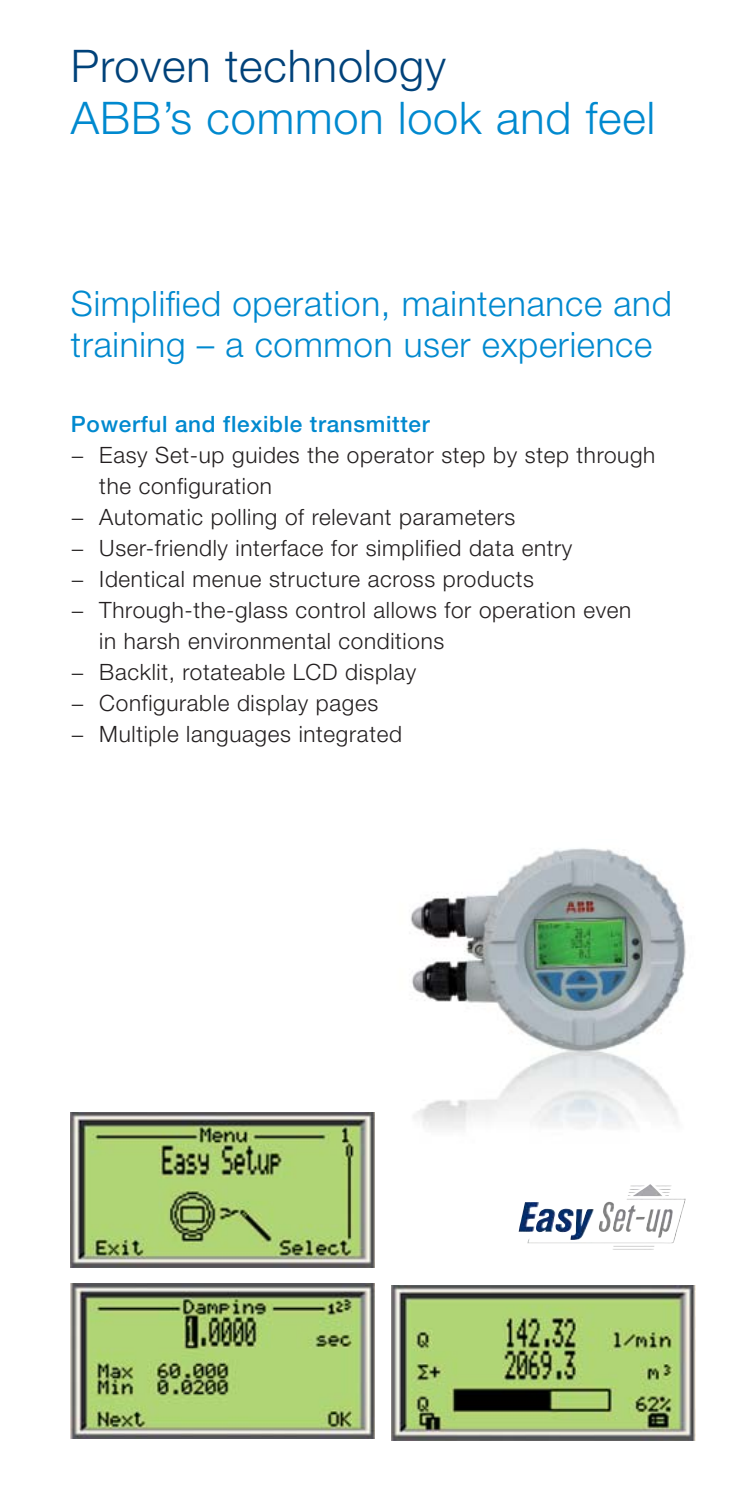
<style>
.page{position:relative;width:745px;height:1489px;background:#fff}
.page>*{position:absolute;margin:0;border:0;box-sizing:border-box;transform-origin:0 0}
.t1{font:300 45px "Helvetica Neue LT Pro";letter-spacing:.02em;color:#0089cf}
.t2{font:300 45px "Helvetica Neue LT Pro";letter-spacing:.02em;color:#00427a}
.t3{font:300 35px/41.2px "Helvetica Neue LT Pro";letter-spacing:.02em;color:#0089cf}
.t4{font:300 22.5px "Helvetica Neue LT Pro";letter-spacing:.03em;color:#231f20}
.t5{font:500 22.5px "Helvetica Neue LT Pro";letter-spacing:.03em;color:#0089cf}
</style>
<div class="page">
<img style="left:410px;top:848px;width:276px;height:281px">
<img style="left:518px;top:1184px;width:167px;height:59px">
<img style="left:71px;top:1112px;width:303px;height:155px">
<img style="left:71px;top:1283px;width:303px;height:155px">
<img style="left:391px;top:1285px;width:303px;height:155px">
<h1 class="t2" style="left:71px;top:50px;width:376px">Proven technology</h1>
<h1 class="t1" style="left:71px;top:102px;width:585px">ABB’s common look and feel</h1>
<h2 class="t3" style="left:71px;top:287px;width:602px">Simplified operation, maintenance and training – a common user experience</h2>
<p class="t5" style="left:71px;top:415px;width:360px">Powerful and flexible transmitter</p>
<p class="t4" style="left:71px;top:446px;width:585px">− Easy Set-up guides the operator step by step through</p>
<p class="t4" style="left:99px;top:477px;width:174px">the configuration</p>
<p class="t4" style="left:71px;top:508px;width:445px">− Automatic polling of relevant parameters</p>
<p class="t4" style="left:71px;top:539px;width:502px">− User-friendly interface for simplified data entry</p>
<p class="t4" style="left:71px;top:570px;width:464px">− Identical menue structure across products</p>
<p class="t4" style="left:71px;top:601px;width:561px">− Through-the-glass control allows for operation even</p>
<p class="t4" style="left:99px;top:632px;width:346px">in harsh environmental conditions</p>
<p class="t4" style="left:71px;top:663px;width:346px">− Backlit, rotateable LCD display</p>
<p class="t4" style="left:71px;top:694px;width:308px">− Configurable display pages</p>
<p class="t4" style="left:71px;top:725px;width:332px">− Multiple languages integrated</p>
</div>
